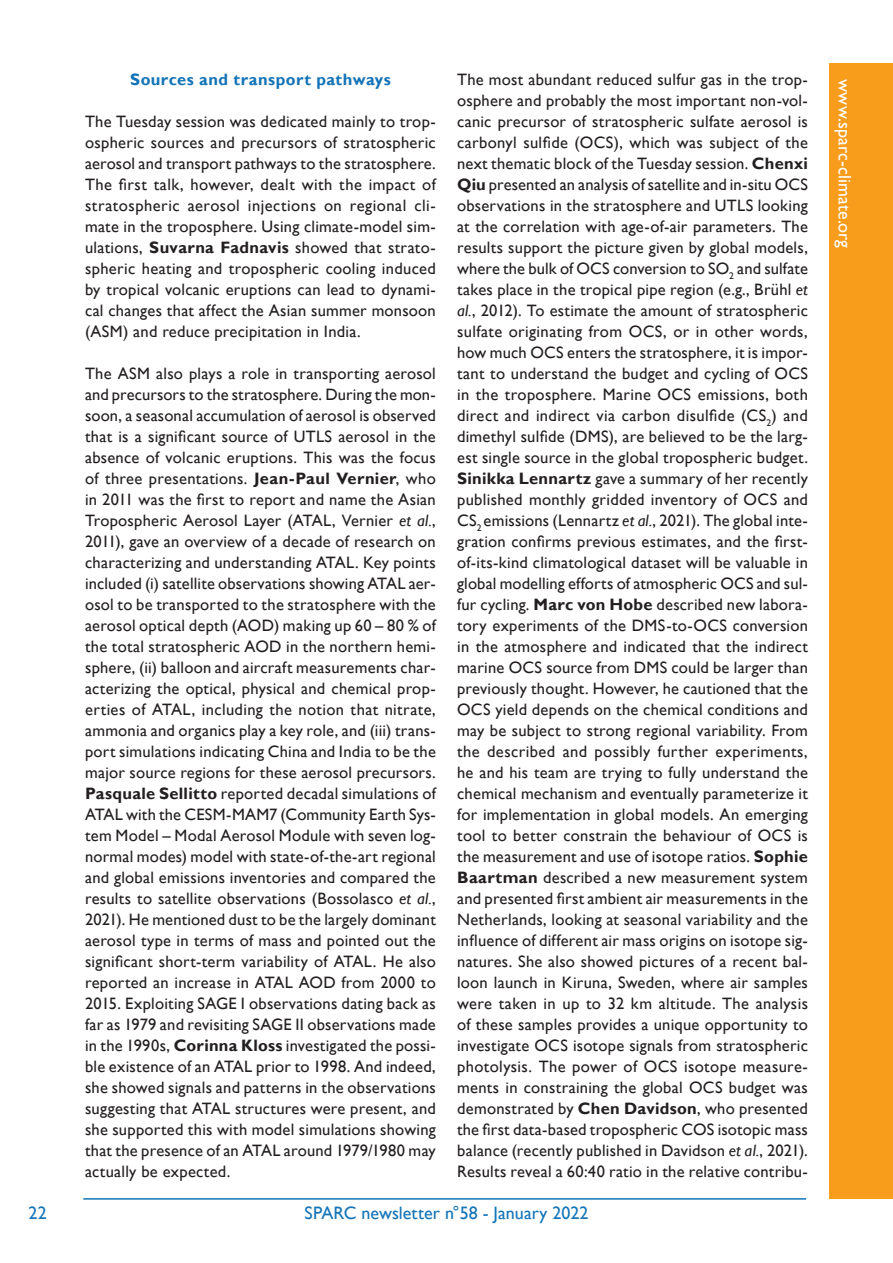
<style>
.page{position:relative;width:893px;height:1263px;background:#fff}
.page>*{position:absolute;margin:0;border:0;box-sizing:border-box;transform-origin:0 0}
.t1{font:18px "Gill Sans";color:#1474b7}
.t2{font:18px "Gill Sans";color:#fff}
.Body_TXT{font:16.5px/21px "Gill Sans";letter-spacing:.015em;color:#231f20;text-align:justify}
.Section_title{font:700 16.5px "Gill Sans";letter-spacing:.025em;color:#1474b7}
.s1{font-weight:700}
.s2{font-style:italic}
</style>
<div class="page">
<div style="left:829px;top:64px;width:64px;height:1135px;background:#f89c1c"></div>
<hr style="left:83px;top:1198px;width:723px;height:1px;background:#1474b7">
<p class="Section_title" style="left:130px;top:69px;width:262px">Sources and transport pathways</p>
<p class="Body_TXT" style="left:85px;top:111px;width:352px">The Tuesday session was dedicated mainly to trop&shy;ospheric sources and precursors of stratospheric aerosol and transport pathways to the stratosphere.<br>The first talk, however, dealt with the impact of stratospheric aerosol injections on regional cli&shy;mate in the troposphere. Using climate-model sim&shy;ulations, <span class="s1">Suvarna Fadnavis</span> showed that strato&shy;spheric heating and tropospheric cooling induced by tropical volcanic eruptions can lead to dynami&shy;cal changes that affect the Asian summer monsoon (ASM) and reduce precipitation in India.</p>
<p class="Body_TXT" style="left:85px;top:363px;width:352px">The ASM also plays a role in transporting aerosol and precursors to the stratosphere. During the mon&shy;soon, a seasonal accumulation of aerosol is observed that is a significant source of UTLS aerosol in the absence of volcanic eruptions. This was the focus of three presentations. <span class="s1">Jean-Paul Vernier</span>, who in 2011 was the first to report and name the Asian Tropospheric Aerosol Layer (ATAL, Vernier <span class="s2">et al.</span>, 2011), gave an overview of a decade of research on characterizing and understanding ATAL. Key points included (i) satellite observations showing ATAL aer&shy;osol to be transported to the stratosphere with the aerosol optical depth (AOD) making up 60 – 80 % of the total stratospheric AOD in the northern hemi&shy;sphere, (ii) balloon and aircraft measurements char&shy;acterizing the optical, physical and chemical prop&shy;erties of ATAL, including the notion that nitrate, ammonia and organics play a key role, and (iii) trans&shy;port simulations indicating China and India to be the major source regions for these aerosol precursors.<br><span class="s1">Pasquale Sellitto</span> reported decadal simulations of ATAL with the CESM-MAM7 (Community Earth Sys&shy;tem Model – Modal Aerosol Module with seven log&shy;normal modes) model with state-of-the-art regional and global emissions inventories and compared the results to satellite observations (Bossolasco <span class="s2">et al.</span>, 2021). He mentioned dust to be the largely dominant aerosol type in terms of mass and pointed out the significant short-term variability of ATAL. He also reported an increase in ATAL AOD from 2000 to 2015. Exploiting SAGE I observations dating back as far as 1979 and revisiting SAGE II observations made in the 1990s, <span class="s1">Corinna Kloss</span> investigated the possi&shy;ble existence of an ATAL prior to 1998. And indeed, she showed signals and patterns in the observations suggesting that ATAL structures were present, and she supported this with model simulations showing that the presence of an ATAL around 1979/1980 may actually be expected.</p>
<p class="Body_TXT" style="left:457px;top:69px;width:352px">The most abundant reduced sulfur gas in the trop&shy;osphere and probably the most important non-vol&shy;canic precursor of stratospheric sulfate aerosol is carbonyl sulfide (OCS), which was subject of the next thematic block of the Tuesday session. <span class="s1">Chenxi Qiu</span> presented an analysis of satellite and in-situ OCS observations in the stratosphere and UTLS looking at the correlation with age-of-air parameters. The results support the picture given by global models, where the bulk of OCS conversion to SO<sub>2</sub> and sulfate takes place in the tropical pipe region (e.g., Brühl <span class="s2">et al.</span>, 2012). To estimate the amount of stratospheric sulfate originating from OCS, or in other words, how much OCS enters the stratosphere, it is impor&shy;tant to understand the budget and cycling of OCS in the troposphere. Marine OCS emissions, both direct and indirect via carbon disulfide (CS<sub>2</sub>) and dimethyl sulfide (DMS), are believed to be the larg&shy;est single source in the global tropospheric budget.<br><span class="s1">Sinikka Lennartz</span> gave a summary of her recently published monthly gridded inventory of OCS and CS<sub>2</sub> emissions (Lennartz <span class="s2">et al.</span>, 2021). The global inte&shy;gration confirms previous estimates, and the first&shy;of-its-kind climatological dataset will be valuable in global modelling efforts of atmospheric OCS and sul&shy;fur cycling. <span class="s1">Marc von Hobe</span> described new labora&shy;tory experiments of the DMS-to-OCS conversion in the atmosphere and indicated that the indirect marine OCS source from DMS could be larger than previously thought. However, he cautioned that the OCS yield depends on the chemical conditions and may be subject to strong regional variability. From the described and possibly further experiments, he and his team are trying to fully understand the chemical mechanism and eventually parameterize it for implementation in global models. An emerging tool to better constrain the behaviour of OCS is the measurement and use of isotope ratios. <span class="s1">Sophie Baartman</span> described a new measurement system and presented first ambient air measurements in the Netherlands, looking at seasonal variability and the influence of different air mass origins on isotope sig&shy;natures. She also showed pictures of a recent bal&shy;loon launch in Kiruna, Sweden, where air samples were taken in up to 32 km altitude. The analysis of these samples provides a unique opportunity to investigate OCS isotope signals from stratospheric photolysis. The power of OCS isotope measure&shy;ments in constraining the global OCS budget was demonstrated by <span class="s1">Chen Davidson</span>, who presented the first data-based tropospheric COS isotopic mass balance (recently published in Davidson <span class="s2">et al.</span>, 2021).<br>Results reveal a 60:40 ratio in the relative contribu-</p>
<p class="t1" style="left:29px;top:1202px;width:20px">22</p>
<p class="t1" style="left:304px;top:1202px;width:286px">SPARC newsletter n°58 - January 2022</p>
<p class="t2" style="left:855px;top:79px;width:171px;rotate:90deg">www.sparc-climate.org</p>
</div>
